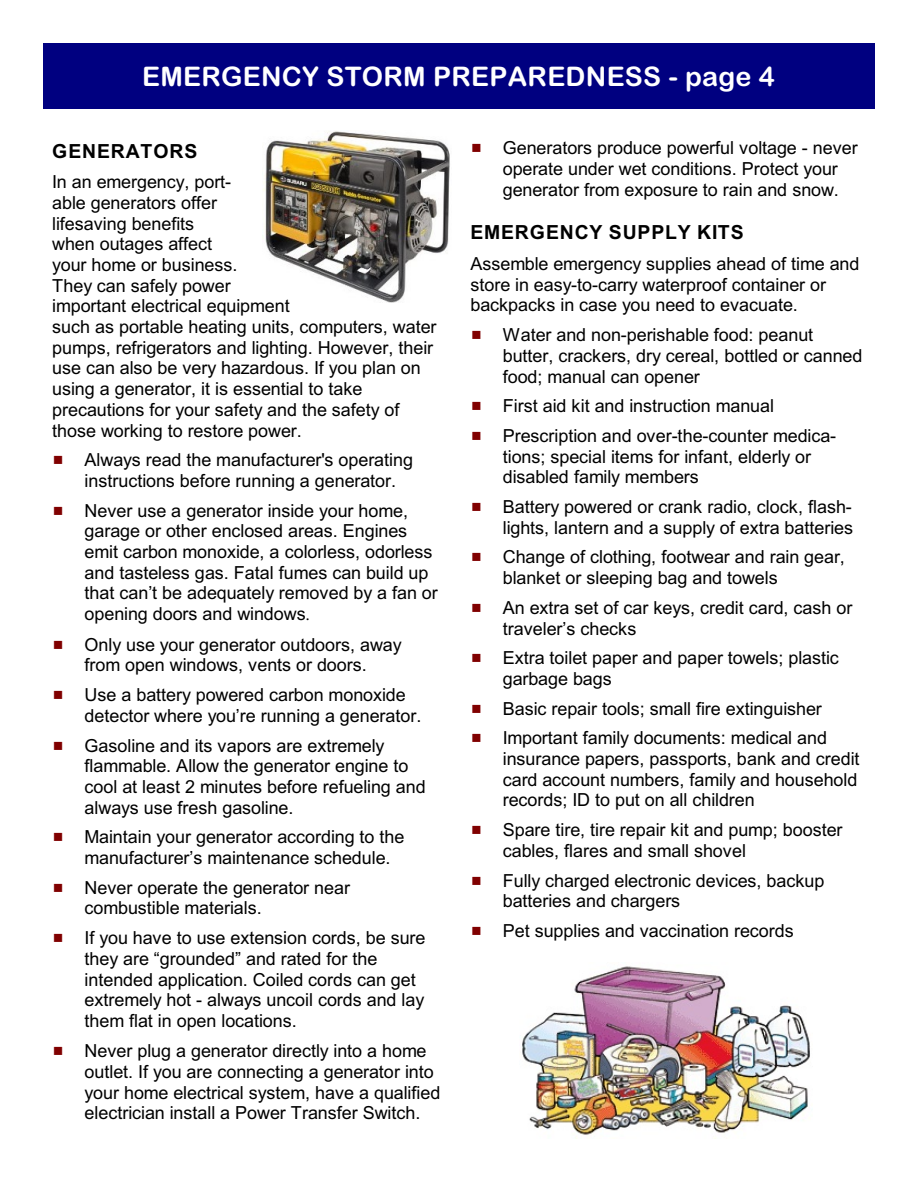
<style>
.page{position:relative;width:918px;height:1188px;background:#fff}
.page>*{position:absolute;margin:0;border:0;box-sizing:border-box;transform-origin:0 0}
.t1{font:27px "Arial Rounded MT Bold";letter-spacing:.01em;color:#fff}
.t2{font:700 19.5px "Arial";letter-spacing:.045em;color:#000}
.t3{font:18px/20.7px "Arial";color:#000}
.s1{font-family:"Times New Roman"}
</style>
<div class="page">
<div style="left:43px;top:43px;width:832px;height:66px;background:#000080"></div>
<img style="left:262px;top:131px;width:188px;height:172px">
<img style="left:522px;top:966px;width:288px;height:173px">
<h1 class="t1" style="left:142px;top:66px;width:634px">EMERGENCY STORM PREPAREDNESS - page 4</h1>
<p class="t2" style="left:52px;top:143px;width:147px">GENERATORS</p>
<p class="t3" style="left:52px;top:173px;width:386px">In an emergency, port-<br>able generators offer<br>lifesaving benefits<br>when outages affect<br>your home or business.<br>They can safely power<br>important electrical equipment<br>such as portable heating units, computers, water pumps, refrigerators and lighting. However, their use can also be very hazardous. If you plan on using a generator, it is essential to take precautions for your safety and the safety of those working to restore power.</p>
<p class="t3" style="left:85px;top:451px;width:330px">Always read the manufacturer's operating instructions before running a generator.</p>
<p class="t3" style="left:85px;top:502px;width:355px">Never use a generator inside your home, garage or other enclosed areas. Engines emit carbon monoxide, a colorless, odorless and tasteless gas. Fatal fumes can build up that can’t be adequately removed by a fan or opening doors and windows<span class="s1">.</span></p>
<p class="t3" style="left:85px;top:636px;width:319px">Only use your generator outdoors, away from open windows, vents or doors.</p>
<p class="t3" style="left:85px;top:686px;width:338px">Use a battery powered carbon monoxide detector where you’re running a generator.</p>
<p class="t3" style="left:85px;top:736px;width:343px">Gasoline and its vapors are extremely flammable. Allow the generator engine to cool at least 2 minutes before refueling and always use fresh gasoline.</p>
<p class="t3" style="left:85px;top:828px;width:322px">Maintain your generator according to the manufacturer’s maintenance schedule.</p>
<p class="t3" style="left:85px;top:879px;width:267px">Never operate the generator near combustible materials.</p>
<p class="t3" style="left:85px;top:929px;width:342px">If you have to use extension cords, be sure they are “grounded” and rated for the intended application. Coiled cords can get extremely hot - always uncoil cords and lay them flat in open locations.</p>
<p class="t3" style="left:85px;top:1042px;width:357px">Never plug a generator directly into a home outlet. If you are connecting a generator into your home electrical system, have a qualified electrician install a Power Transfer Switch.</p>
<p class="t3" style="left:503px;top:139px;width:357px">Generators produce powerful voltage - never operate under wet conditions. Protect your generator from exposure to rain and snow.</p>
<p class="t2" style="left:470px;top:225px;width:275px">EMERGENCY SUPPLY KITS</p>
<p class="t3" style="left:470px;top:255px;width:391px">Assemble emergency supplies ahead of time and store in easy-to-carry waterproof container or backpacks in case you need to evacuate.</p>
<p class="t3" style="left:503px;top:326px;width:361px">Water and non-perishable food: peanut butter, crackers, dry cereal, bottled or canned food; manual can opener</p>
<p class="t3" style="left:503px;top:393px;width:335px;line-height:29.7px">First aid kit and instruction manual<br>Prescription and over-the-counter medica-</p>
<p class="t3" style="left:503px;top:448px;width:310px">tions; special items for infant, elderly or disabled family members</p>
<p class="t3" style="left:503px;top:498px;width:352px">Battery powered or crank radio, clock, flash&shy;lights, lantern and a supply of extra batteries</p>
<p class="t3" style="left:503px;top:548px;width:344px">Change of clothing, footwear and rain gear, blanket or sleeping bag and towels</p>
<p class="t3" style="left:503px;top:599px;width:351px">An extra set of car keys, credit card, cash or traveler’s checks</p>
<p class="t3" style="left:503px;top:649px;width:338px">Extra toilet paper and paper towels; plastic garbage bags</p>
<p class="t3" style="left:503px;top:695px;width:326px;line-height:29.7px">Basic repair tools; small fire extinguisher<br>Important family documents: medical and</p>
<p class="t3" style="left:503px;top:750px;width:358px;text-align:justify">insurance papers, passports, bank and credit card account numbers, family and household records; ID to put on all children</p>
<p class="t3" style="left:503px;top:821px;width:341px">Spare tire, tire repair kit and pump; booster cables, flares and small shovel</p>
<p class="t3" style="left:503px;top:871px;width:323px">Fully charged electronic devices, backup batteries and chargers</p>
<p class="t3" style="left:503px;top:922px;width:293px">Pet supplies and vaccination records</p>
</div>
